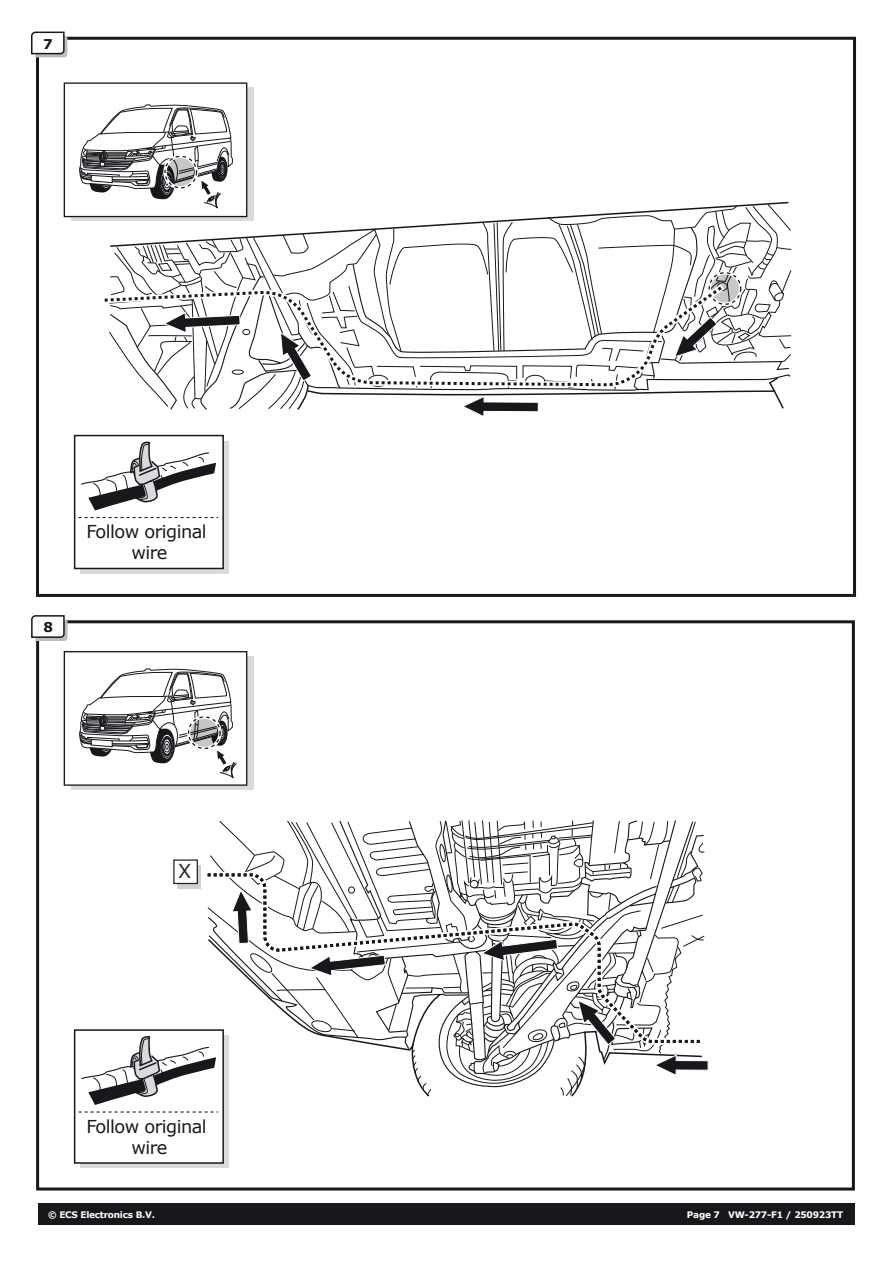
<style>
.page{position:relative;width:893px;height:1263px;background:#fff}
.page>*{position:absolute;margin:0;border:0;box-sizing:border-box;transform-origin:0 0}
.t1{font:19.2px "Verdana";color:#282423}
.t2{font:17.85px/21.3px "Verdana";letter-spacing:-.03em;color:#1a171c;text-align:center}
.t3{font:700 13.5px "Verdana";color:#1a171c}
.t4{font:700 9px "Verdana";letter-spacing:-.03em;color:#fff}
</style>
<div class="page">
<div style="left:38px;top:1203px;width:817px;height:21px;background:#1a171c"></div>
<div style="left:64px;top:82px;width:183px;height:135px;background:#fff;border:1px solid #1a171c"></div>
<div style="left:71px;top:656px;width:182px;height:133px;background:#d9dadb"></div>
<div style="left:64px;top:651px;width:183px;height:135px;background:#fff;border:1px solid #1a171c"></div>
<div style="left:36px;top:37px;width:820px;height:560px;border:3px solid #1a171c"></div>
<svg style="left:31px;top:31px;width:36px;height:26px"></svg>
<div style="left:36px;top:620px;width:819px;height:570px;border:3px solid #1a171c"></div>
<svg style="left:31px;top:615px;width:37px;height:26px"></svg>
<div style="left:80px;top:441px;width:148px;height:133px;background:#d9dadb"></div>
<div style="left:74px;top:435px;width:150px;height:134px;background:#fff;border:2px solid #1a171c"></div>
<svg style="left:81px;top:441px;width:135px;height:69px"></svg>
<svg style="left:79px;top:517px;width:139px;height:1px"></svg>
<div style="left:80px;top:1035px;width:148px;height:133px;background:#d9dadb"></div>
<div style="left:74px;top:1029px;width:150px;height:135px;background:#fff;border:2px solid #1a171c"></div>
<svg style="left:79px;top:1111px;width:139px;height:1px"></svg>
<svg style="left:80px;top:820px;width:629px;height:285px"></svg>
<svg style="left:205px;top:872px;width:499px;height:172px"></svg>
<svg style="left:79px;top:104px;width:713px;height:312px"></svg>
<svg style="left:79px;top:668px;width:158px;height:111px"></svg>
<h3 class="t3" style="left:43px;top:34px;width:11px">7</h3>
<h3 class="t3" style="left:43px;top:618px;width:11px">8</h3>
<h2 class="t2" style="left:86px;top:521px;width:122px">Follow original wire</h2>
<h1 class="t1" style="left:178px;top:858px;width:15px">X</h1>
<h2 class="t2" style="left:86px;top:1115px;width:122px">Follow original wire</h2>
<p class="t4" style="left:48px;top:1208px;width:108px">© ECS Electronics B.V.</p>
<p class="t4" style="left:687px;top:1208px;width:158px">Page 7 VW-277-F1 / 250923TT</p>
</div>
